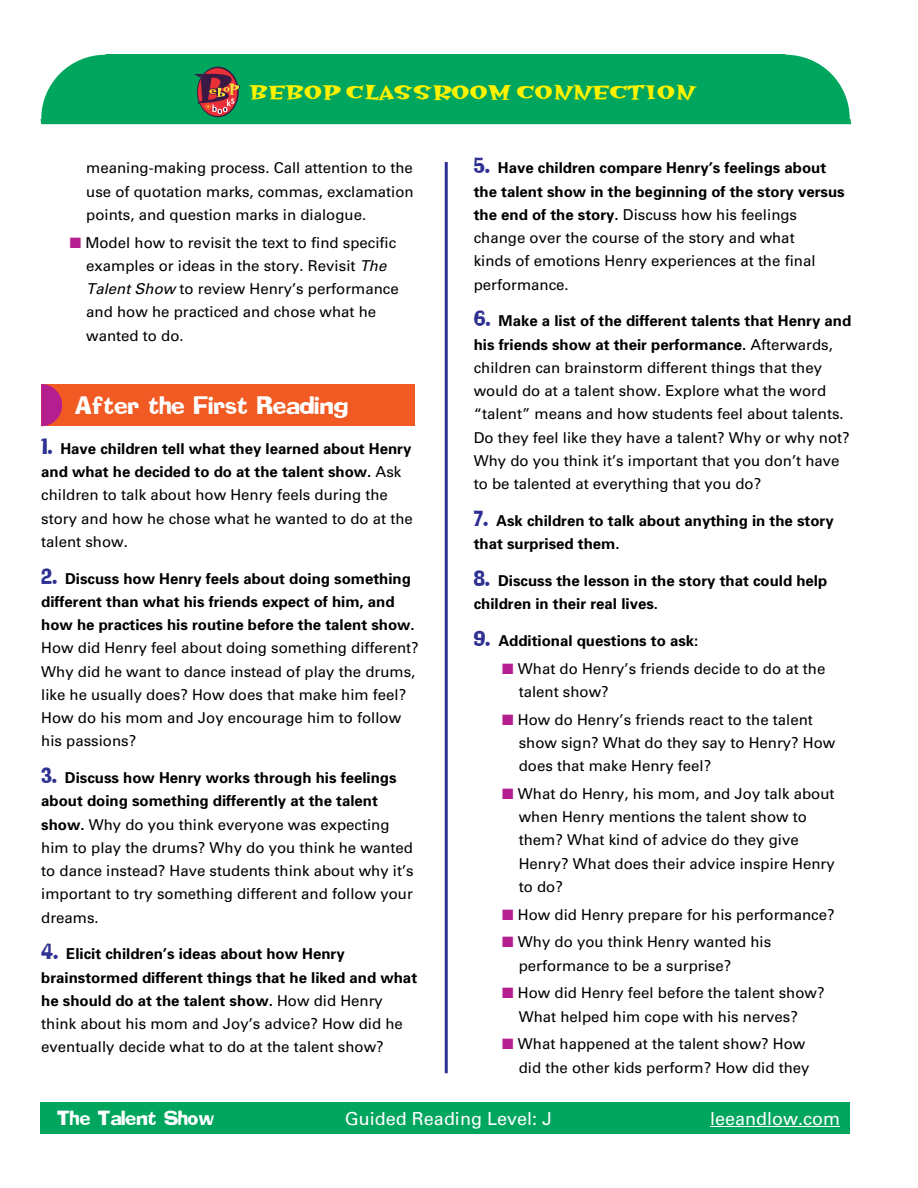
<style>
.page{position:relative;width:918px;height:1188px;background:#fff}
.page>*{position:absolute;margin:0;border:0;box-sizing:border-box;transform-origin:0 0}
.t1{font:700 22.5px "Hotsy Totsy";color:#fff200}
.t2{font:22.2px "Addled";color:#fff}
.t3{font:18px "Univers";color:#fff}
.t4{font:18px "Addled";color:#fff}
.t5{font:15px/23.2px "Univers";color:#000}
.t6{font:700 15px/23.2px "Univers";color:#000}
.s1{color:#b41e8e}
.s2{font-style:italic}
.s3{font-family:"Addled";font-size:19.5px;color:#2e3092}
.s4{font-weight:700}
.s5{font-family:"Addled";font-weight:400;font-size:19.5px;color:#2e3092}
.s6{font-weight:400}
</style>
<div class="page">
<div style="left:40px;top:54px;width:811px;height:70px;background:#00a65d"></div>
<hr style="left:445px;top:162px;width:3px;height:911px;background:#2e3092">
<div style="left:40px;top:1103px;width:810px;height:31px;background:#00a65d"></div>
<hr style="left:710px;top:1126px;width:130px;height:1px;background:#fff">
<svg style="left:198px;top:68px;width:39px;height:48px"></svg>
<svg style="left:194px;top:69px;width:46px;height:46px;background:#7b554a"></svg>
<div style="left:41px;top:384px;width:374px;height:42px;background:#f15a22"></div>
<svg style="left:41px;top:384px;width:21px;height:42px"></svg>
<h1 class="t1" style="left:249px;top:80px;width:447px">BEBOP CLASSROOM CONNECTION</h1>
<p class="t5" style="left:86px;top:156px;width:329px;text-align:justify">meaning-making process. Call attention to the use of quotation marks, commas, exclamation points, and question marks in dialogue.</p>
<p class="t5" style="left:86px;top:231px;width:314px;text-indent:-16px"><span class="s1">■</span> Model how to revisit the text to find specific examples or ideas in the story. Revisit <span class="s2">The Talent Show</span> to review Henry’s performance and how he practiced and chose what he wanted to do.</p>
<h2 class="t2" style="left:75px;top:391px;width:275px">After the First Reading</h2>
<p class="t5" style="left:41px;top:437px;width:373px"><span class="s3">1.</span> <span class="s4">Have children tell what they learned about Henry and what he decided to do at the talent show.</span> Ask children to talk about how Henry feels during the story and how he chose what he wanted to do at the talent show.</p>
<p class="t6" style="left:41px;top:567px;width:375px"><span class="s5">2.</span> Discuss how Henry feels about doing something different than what his friends expect of him, and how he practices his routine before the talent show.</p>
<p class="t5" style="left:41px;top:637px;width:379px">How did Henry feel about doing something different?<br>Why did he want to dance instead of play the drums, like he usually does? How does that make him feel?<br>How do his mom and Joy encourage him to follow his passions?</p>
<p class="t5" style="left:41px;top:766px;width:374px"><span class="s3">3.</span> <span class="s4">Discuss how Henry works through his feelings about doing something differently at the talent show.</span> Why do you think everyone was expecting him to play the drums? Why do you think he wanted to dance instead? Have students think about why it’s important to try something different and follow your dreams.</p>
<p class="t6" style="left:41px;top:943px;width:377px"><span class="s5">4.</span> Elicit children’s ideas about how Henry brainstormed different things that he liked and what he should do at the talent show. <span class="s6">How did Henry think about his mom and Joy’s advice? How did he eventually decide what to do at the talent show?</span></p>
<p class="t5" style="left:474px;top:156px;width:372px"><span class="s3">5.</span> <span class="s4">Have children compare Henry’s feelings about the talent show in the beginning of the story versus the end of the story.</span> Discuss how his feelings change over the course of the story and what<br>kinds of emotions Henry experiences at the final performance.</p>
<p class="t5" style="left:474px;top:309px;width:379px"><span class="s3">6.</span> <span class="s4">Make a list of the different talents that Henry and his friends show at their performance.</span> Afterwards, children can brainstorm different things that they would do at a talent show. Explore what the word “talent” means and how students feel about talents.<br>Do they feel like they have a talent? Why or why not?<br>Why do you think it’s important that you don’t have to be talented at everything that you do?</p>
<p class="t6" style="left:474px;top:509px;width:362px"><span class="s5">7.</span> Ask children to talk about anything in the story that surprised them.</p>
<p class="t6" style="left:474px;top:569px;width:355px"><span class="s5">8.</span> Discuss the lesson in the story that could help children in their real lives.</p>
<p class="t6" style="left:474px;top:629px;width:226px"><span class="s5">9.</span> Additional questions to ask:</p>
<p class="t5" style="left:519px;top:657px;width:308px;text-indent:-16px"><span class="s1">■</span> What do Henry’s friends decide to do at the talent show?</p>
<p class="t5" style="left:519px;top:708px;width:318px;text-indent:-16px"><span class="s1">■</span> How do Henry’s friends react to the talent show sign? What do they say to Henry? How does that make Henry feel?</p>
<p class="t5" style="left:519px;top:782px;width:317px;text-indent:-16px"><span class="s1">■</span> What do Henry, his mom, and Joy talk about when Henry mentions the talent show to them? What kind of advice do they give Henry? What does their advice inspire Henry to do?</p>
<p class="t5" style="left:502px;top:903px;width:334px"><span class="s1">■</span> How did Henry prepare for his performance?</p>
<p class="t5" style="left:519px;top:930px;width:254px;text-indent:-16px"><span class="s1">■</span> Why do you think Henry wanted his performance to be a surprise?</p>
<p class="t5" style="left:519px;top:981px;width:307px;text-indent:-16px"><span class="s1">■</span> How did Henry feel before the talent show?<br>What helped him cope with his nerves?</p>
<p class="t5" style="left:502px;top:1032px;width:309px;text-align:right"><span class="s1">■</span> What happened at the talent show? How did the other kids perform? How did they</p>
<p class="t4" style="left:57px;top:1106px;width:159px">The Talent Show</p>
<p class="t3" style="left:345px;top:1108px;width:209px">Guided Reading Level: J</p>
<p class="t3" style="left:710px;top:1108px;width:132px">leeandlow.com</p>
</div>
